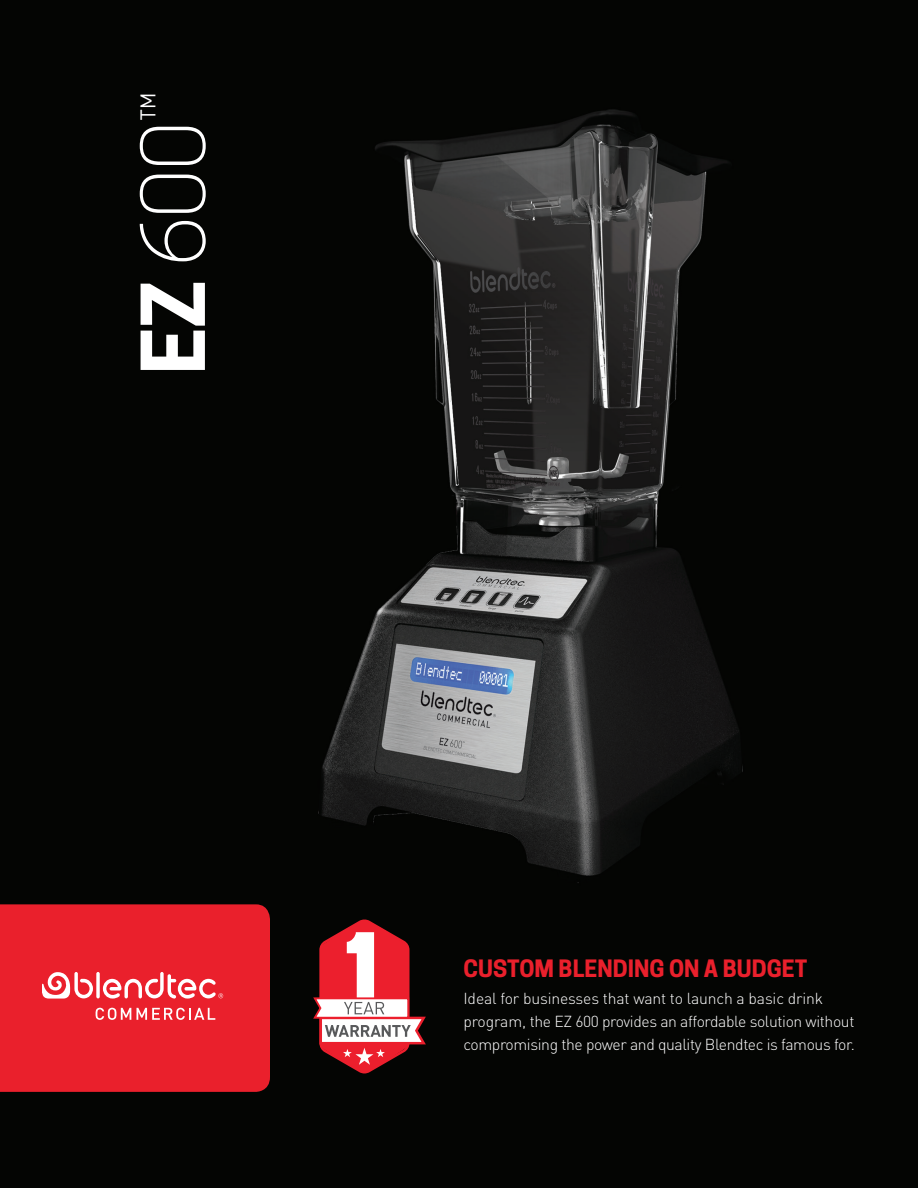
<style>
.page{position:relative;width:918px;height:1188px;background:#fff}
.page>*{position:absolute;margin:0;border:0;box-sizing:border-box;transform-origin:0 0}
.t1{font:300 82.5px "Cooper Hewitt";color:#fff}
.t2{font:300 34.95px "DINOT";color:#fff}
.t3{font:700 22.5px "Cooper Hewitt";color:#ea202c}
.t4{font:300 15.75px/22.6px "DINOT";letter-spacing:-.025em;color:#fff}
.s1{font-weight:700}
</style>
<div class="page">
<img style="left:0;top:0;width:918px;height:1188px">
<div style="left:0;top:904px;width:270px;height:188px;background:#ea202c"></div>
<svg style="left:96px;top:1008px;width:35px;height:12px"></svg>
<svg style="left:137px;top:1008px;width:78px;height:12px"></svg>
<svg style="left:41px;top:972px;width:52px;height:27px"></svg>
<svg style="left:103px;top:972px;width:120px;height:27px"></svg>
<svg style="left:96px;top:972px;width:4px;height:26px"></svg>
<svg style="left:312px;top:919px;width:114px;height:155px"></svg>
<h2 class="t2" style="left:131px;top:121px;width:30px;rotate:-90deg">™</h2>
<h1 class="t1" style="left:126px;top:375px;width:255px;rotate:-90deg"><span class="s1">EZ</span> 600</h1>
<h3 class="t3" style="left:464px;top:955px;width:345px">CUSTOM BLENDING ON A BUDGET</h3>
<p class="t4" style="left:464px;top:987px;width:393px">Ideal for businesses that want to launch a basic drink program, the EZ 600 provides an affordable solution without compromising the power and quality Blendtec is famous for.</p>
</div>
